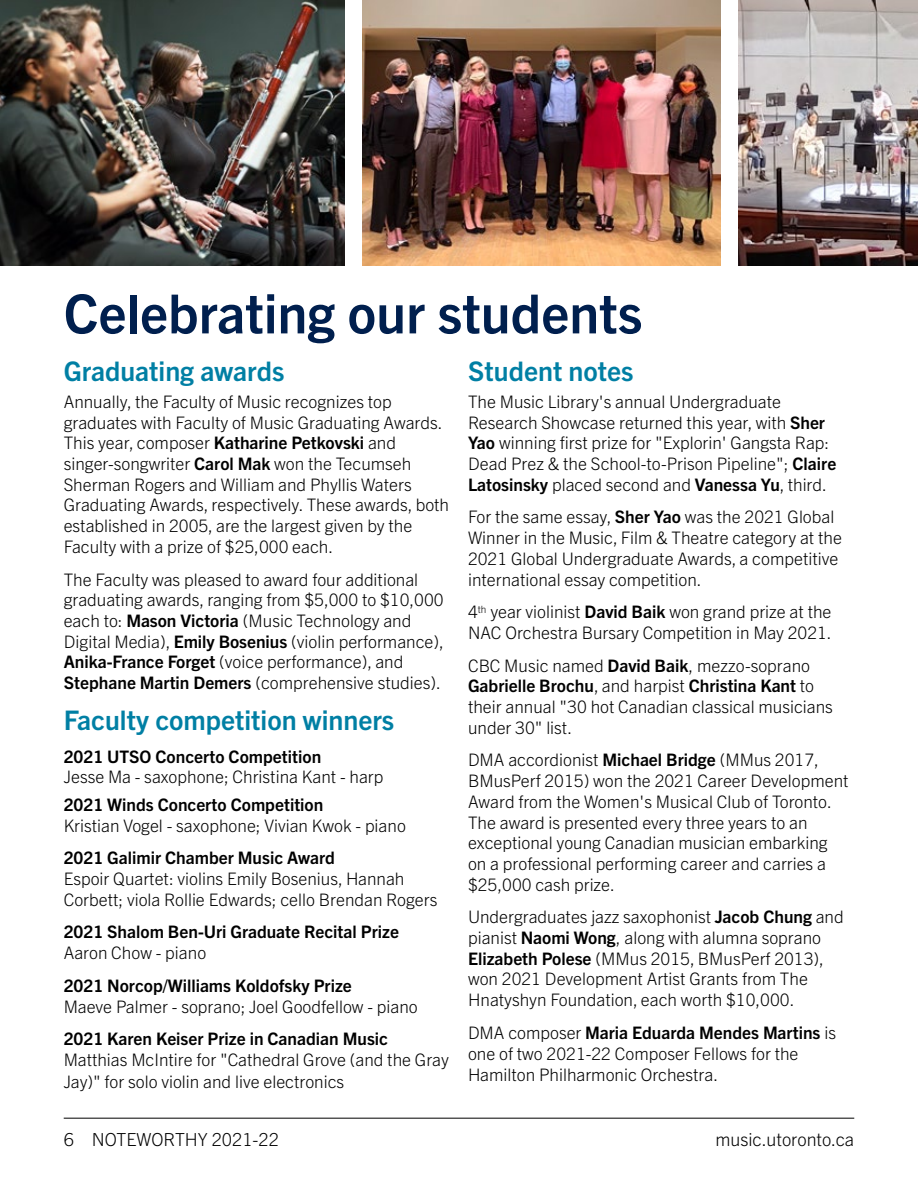
<style>
.page{position:relative;width:918px;height:1188px;background:#fff}
.page>*{position:absolute;margin:0;border:0;box-sizing:border-box;transform-origin:0 0}
.Section_Headline{font:700 54px "Trade Gothic Next LT Pro";color:#001f4e}
.Subheading_smaller{font:700 27px "Trade Gothic Next LT Pro";color:#007fa4}
.t1{font:300 18px "Trade Gothic Next LT Pro";color:#000}
.Copy{font:300 17.25px/20.7px "Trade Gothic Next LT Pro";color:#000}
.Subheading_smaller-2{font:300 17.25px/20.7px "Trade Gothic Next LT Pro";color:#000}
.Copy-2{font:700 17.25px/20.7px "Trade Gothic Next LT Pro";color:#000}
.s1{font-weight:700}
.s2{font-weight:300}
</style>
<div class="page">
<img style="left:739px;top:0;width:179px;height:265px">
<img style="left:0;top:0;width:345px;height:265px">
<img style="left:363px;top:0;width:358px;height:265px">
<hr style="left:64px;top:1118px;width:790px;height:1px;background:#000">
<p class="Section_Headline" style="left:64px;top:276px;width:580px">Celebrating our students</p>
<p class="Subheading_smaller" style="left:64px;top:352px;width:222px">Graduating awards</p>
<p class="Copy" style="left:64px;top:390px;width:387px">Annually, the Faculty of Music recognizes top graduates with Faculty of Music Graduating Awards.<br>This year, composer <span class="s1">Katharine Petkovski</span> and singer-songwriter <span class="s1">Carol Mak</span> won the Tecumseh Sherman Rogers and William and Phyllis Waters Graduating Awards, respectively. These awards, both established in 2005, are the largest given by the Faculty with a prize of $25,000 each.</p>
<p class="Copy" style="left:64px;top:568px;width:382px">The Faculty was pleased to award four additional graduating awards, ranging from $5,000 to $10,000 each to: <span class="s1">Mason Victoria</span> (Music Technology and Digital Media), <span class="s1">Emily Bosenius</span> (violin performance), <span class="s1">Anika-France Forget</span> (voice performance), and <span class="s1">Stephane Martin Demers</span> (comprehensive studies).</p>
<p class="Subheading_smaller" style="left:64px;top:701px;width:332px">Faculty competition winners</p>
<p class="Subheading_smaller-2" style="left:64px;top:745px;width:321px"><span class="s1">2021 UTSO Concerto Competition<br></span>Jesse Ma - saxophone; Christina Kant - harp</p>
<p class="Copy" style="left:64px;top:793px;width:344px"><span class="s1">2021 Winds Concerto Competition<br></span>Kristian Vogel - saxophone; Vivian Kwok - piano</p>
<p class="Copy" style="left:64px;top:847px;width:375px"><span class="s1">2021 Galimir Chamber Music Award<br></span>Espoir Quartet: violins Emily Bosenius, Hannah<br>Corbett; viola Rollie Edwards; cello Brendan Rogers</p>
<p class="Copy-2" style="left:64px;top:921px;width:337px">2021 Shalom Ben-Uri Graduate Recital Prize<br><span class="s2">Aaron Chow - piano</span></p>
<p class="Copy" style="left:64px;top:974px;width:356px"><span class="s1">2021 Norcop/Williams Koldofsky Prize<br></span>Maeve Palmer - soprano; Joel Goodfellow - piano</p>
<p class="Copy" style="left:64px;top:1027px;width:387px;line-height:21.1px"><span class="s1">2021 Karen Keiser Prize in Canadian Music<br></span>Matthias McIntire for "Cathedral Grove (and the Gray<br>Jay)" for solo violin and live electronics</p>
<p class="Subheading_smaller" style="left:468px;top:352px;width:167px">Student notes</p>
<p class="Copy" style="left:468px;top:390px;width:370px">The Music Library's annual Undergraduate Research Showcase returned this year, with <span class="s1">Sher Yao</span> winning first prize for "Explorin' Gangsta Rap:<br>Dead Prez &amp; the School-to-Prison Pipeline"; <span class="s1">Claire Latosinsky</span> placed second and <span class="s1">Vanessa Yu</span>, third.</p>
<p class="Copy" style="left:468px;top:506px;width:375px">For the same essay, <span class="s1">Sher Yao</span> was the 2021 Global Winner in the Music, Film &amp; Theatre category at the 2021 Global Undergraduate Awards, a competitive international essay competition.</p>
<p class="Copy" style="left:468px;top:601px;width:365px">4<sup>th</sup> year violinist <span class="s1">David Baik</span> won grand prize at the<br>NAC Orchestra Bursary Competition in May 2021.</p>
<p class="Copy" style="left:468px;top:654px;width:366px">CBC Music named <span class="s1">David Baik</span>, mezzo-soprano <span class="s1">Gabrielle Brochu</span>, and harpist <span class="s1">Christina Kant</span> to their annual "30 hot Canadian classical musicians under 30" list.</p>
<p class="Copy" style="left:468px;top:749px;width:382px">DMA accordionist <span class="s1">Michael Bridge</span> (MMus 2017, BMusPerf 2015) won the 2021 Career Development Award from the Women's Musical Club of Toronto.<br>The award is presented every three years to an exceptional young Canadian musician embarking on a professional performing career and carries a $25,000 cash prize.</p>
<p class="Copy" style="left:468px;top:906px;width:377px">Undergraduates jazz saxophonist <span class="s1">Jacob Chung</span> and pianist <span class="s1">Naomi Wong</span>, along with alumna soprano <span class="s1">Elizabeth Polese</span> (MMus 2015, BMusPerf 2013), won 2021 Development Artist Grants from The Hnatyshyn Foundation, each worth $10,000.</p>
<p class="Copy" style="left:468px;top:1021px;width:370px;line-height:21.1px">DMA composer <span class="s1">Maria Eduarda Mendes Martins</span> is one of two 2021-22 Composer Fellows for the<br>Hamilton Philharmonic Orchestra.</p>
<p class="t1" style="left:64px;top:1127px;width:217px">6 NOTEWORTHY 2021-22</p>
<p class="t1" style="left:715px;top:1127px;width:140px">music.utoronto.ca</p>
</div>
